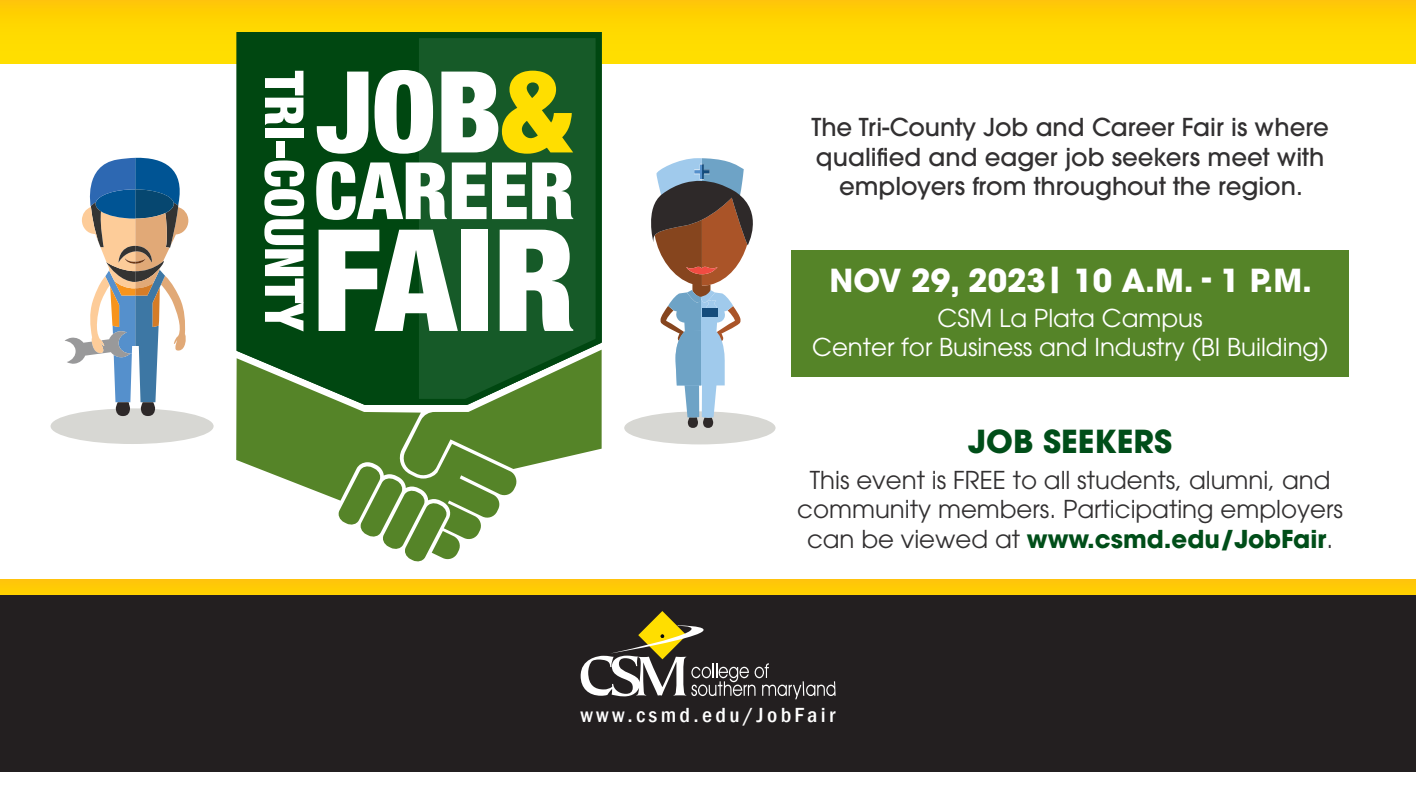
<style>
.page{position:relative;width:1416px;height:797px;background:#fff}
.page>*{position:absolute;margin:0;border:0;box-sizing:border-box;transform-origin:0 0}
.t1{font:700 31.5px "ITC Avant Garde Pro";color:#fff}
.t2{font:700 31.5px "ITC Avant Garde Pro";color:#004e19}
.t3{font:24.5px/29.4px "ITC Avant Garde Pro";color:#323031;text-align:center}
.t4{font:500 24.5px/29.4px "ITC Avant Garde Pro";color:#323031;text-align:center}
.t5{font:24.5px/29.4px "ITC Avant Garde Pro";color:#fff;text-align:center}
.t6{font:500 condensed 21px "Franklin Gothic";letter-spacing:.15em;color:#fff;scale:1.06 1}
.s1{font-weight:700;color:#004e19}
</style>
<div class="page">
<div style="left:0;top:579px;width:1416px;height:63px;background:#ffca06"></div>
<div style="left:791px;top:250px;width:558px;height:127px;background:#558428"></div>
<div style="left:0;top:0;width:1416px;height:63px;background:linear-gradient(to bottom,#ffca04,#ffe300)"></div>
<div style="left:624px;top:411px;width:151px;height:33px;background:#d7d7d3;border-radius:50%"></div>
<svg style="left:644px;top:158px;width:121px;height:270px"></svg>
<div style="left:51px;top:408px;width:163px;height:36px;background:#d7d7d3;border-radius:50%"></div>
<svg style="left:65px;top:157px;width:123px;height:259px"></svg>
<svg style="left:236px;top:408px;width:101px;height:92px;fill:#558428"></svg>
<svg style="left:337px;top:408px;width:265px;height:154px"></svg>
<svg style="left:234px;top:29px;width:371px;height:379px"></svg>
<div style="left:0;top:594px;width:1416px;height:177px;background:#231f20"></div>
<svg style="left:581px;top:611px;width:254px;height:88px"></svg>
<p class="t4" style="left:811px;top:112px;width:519px">The Tri-County Job and Career Fair is where qualified and eager job seekers meet with employers from throughout the region.</p>
<p class="t1" style="left:829px;top:259px;width:484px">NOV 29, 2023| 10 A.M. - 1 P.M.</p>
<p class="t5" style="left:812px;top:303px;width:517px">CSM La Plata Campus<br>Center for Business and Industry (BI Building)</p>
<p class="t2" style="left:968px;top:420px;width:205px">JOB SEEKERS</p>
<p class="t3" style="left:797px;top:464px;width:547px">This event is FREE to all students, alumni, and community members. Participating employers can be viewed at <span class="s1">www.csmd.edu/JobFair</span>.</p>
<p class="t6" style="left:580px;top:701px;width:242px">www.csmd.edu/JobFair</p>
</div>
